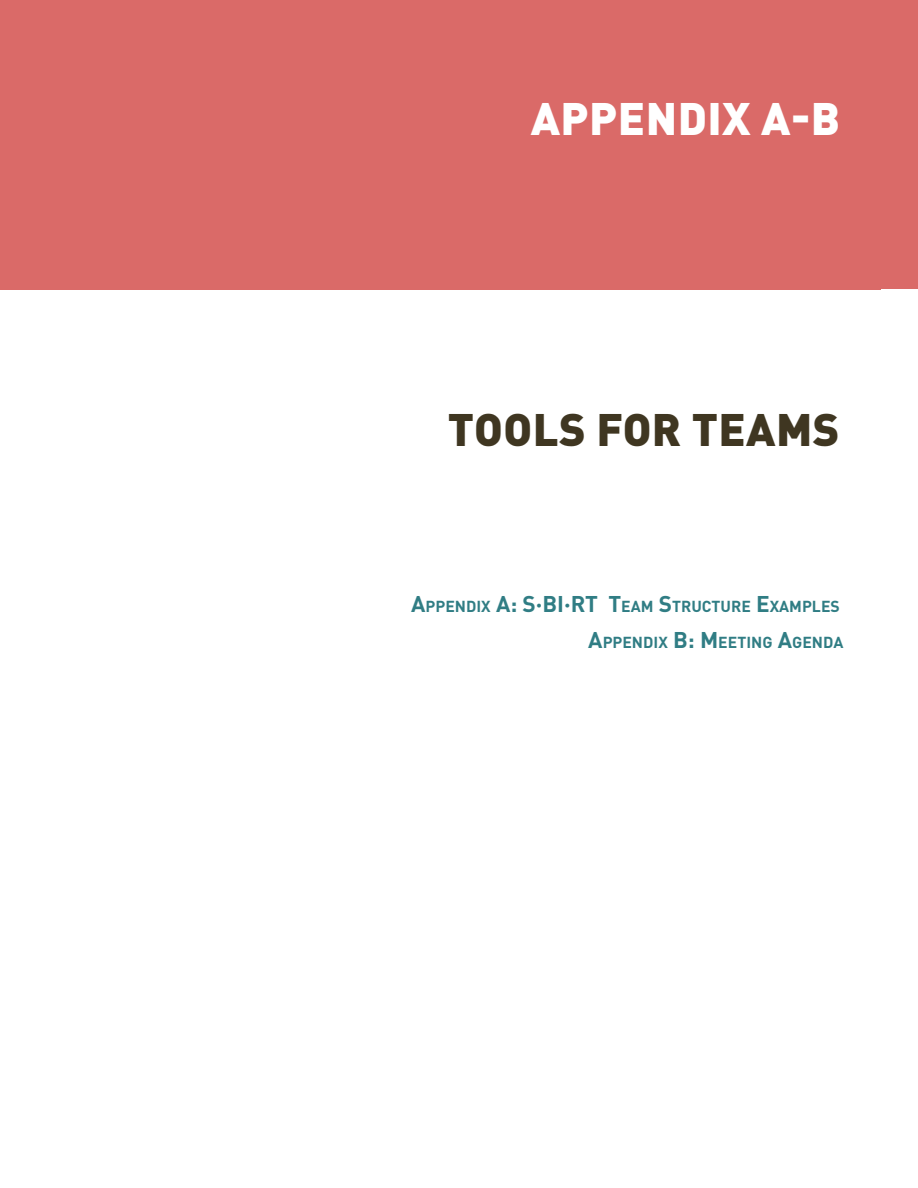
<style>
.page{position:relative;width:918px;height:1188px;background:#fff}
.page>*{position:absolute;margin:0;border:0;box-sizing:border-box;transform-origin:0 0}
.Section_Header{font:900 45px "DIN Pro";letter-spacing:.01em;color:#3f3621}
.Section_Header-2{font:900 45px "DIN Pro";letter-spacing:.01em;color:#fff}
.t1{font:700 15.75px "DIN Pro";color:#307d84}
.s1{font-size:22.5px}
</style>
<div class="page">
<div style="left:0;top:0;width:918px;height:289px;background:#da6a68"></div>
<p class="Section_Header-2" style="left:531px;top:80px;width:311px">APPENDIX A-B</p>
<p class="Section_Header" style="left:448px;top:391px;width:393px">TOOLS FOR TEAMS</p>
<h1 class="t1" style="left:411px;top:593px;width:430px"><span class="s1">A</span>PPENDIX <span class="s1">A: S</span><span class="s1">·</span><span class="s1">BI</span><span class="s1">·</span><span class="s1">RT T</span>EAM <span class="s1">S</span>TRUCTURE <span class="s1">E</span>XAMPLES</h1>
<h1 class="t1" style="left:588px;top:629px;width:257px"><span class="s1">A</span>PPENDIX <span class="s1">B: M</span>EETING <span class="s1">A</span>GENDA</h1>
</div>
